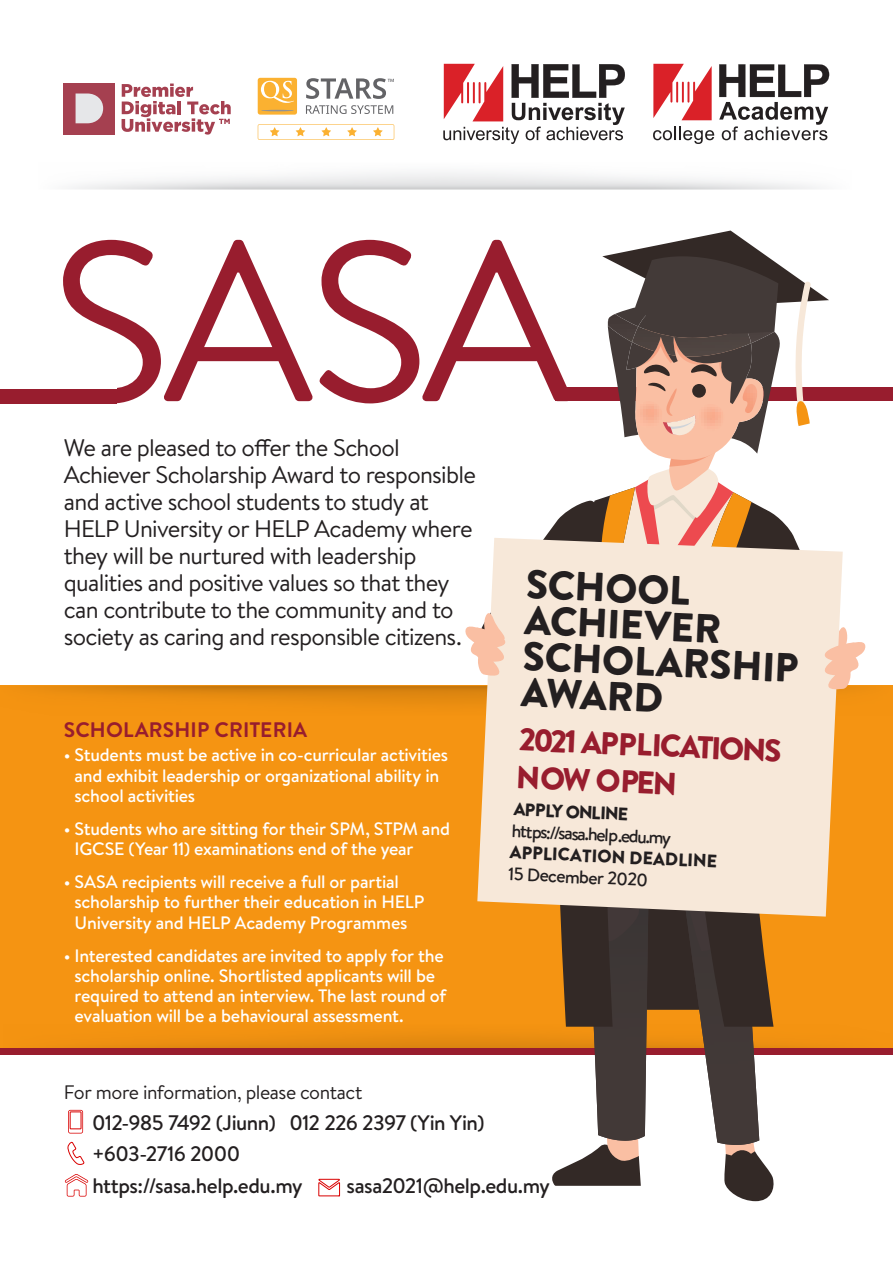
<style>
.page{position:relative;width:893px;height:1263px;background:#fff}
.page>*{position:absolute;margin:0;border:0;box-sizing:border-box;transform-origin:0 0}
.t1{font:227.25px "Brandon Text";color:#981d2e}
.t2{font:900 40.5px/36.2px "Brandon Text";color:#231f20}
.t3{font:900 31.5px/37.3px "Brandon Text";color:#981d2e}
.t4{font:24px/27px "Brandon Text";letter-spacing:-.03em;color:#231f20}
.t5{font:500 21px "Brandon Text";letter-spacing:-.025em;color:#231f20}
.t6{font:700 21px "Brandon Text";letter-spacing:.01em;color:#981d2e}
.t7{font:19.5px "Brandon Text";letter-spacing:-.025em;color:#231f20}
.t8{font:500 18px/20.2px "Brandon Text";letter-spacing:-.015em;color:#fff}
.t9{font:500 18px/21.8px "Brandon Text";color:#231f20}
.s1{font-weight:900}
</style>
<div class="page">
<div style="left:0;top:685px;width:893px;height:367px;background:#f59412"></div>
<img style="left:4px;top:1035px;width:886px;height:14px">
<svg style="left:443px;top:64px;width:182px;height:80px"></svg>
<svg style="left:653px;top:64px;width:176px;height:80px"></svg>
<div style="left:64px;top:83px;width:51px;height:51px;background:#a54050"></div>
<svg style="left:76px;top:94px;width:27px;height:29px"></svg>
<svg style="left:122px;top:84px;width:109px;height:51px"></svg>
<div style="left:258px;top:78px;width:39px;height:37px;background:#fbb131;border-radius:2px"></div>
<svg style="left:261px;top:81px;width:33px;height:22px"></svg>
<hr style="left:261px;top:110px;width:33px;height:1px;background:#919295;border-radius:50%">
<svg style="left:306px;top:105px;width:87px;height:9px"></svg>
<svg style="left:306px;top:78px;width:88px;height:21px"></svg>
<svg style="left:258px;top:124px;width:136px;height:16px"></svg>
<svg style="left:67px;top:1110px;width:18px;height:55px"></svg>
<svg style="left:64px;top:1174px;width:25px;height:23px"></svg>
<svg style="left:318px;top:1178px;width:23px;height:19px"></svg>
<div style="left:0;top:1049px;width:893px;height:6px;background:#981d2e"></div>
<div style="left:556px;top:387px;width:337px;height:14px;background:#981d2e"></div>
<div style="left:0;top:388px;width:116px;height:16px;background:#981d2e"></div>
<svg style="left:552px;top:1149px;width:89px;height:37px"></svg>
<svg style="left:584px;top:1035px;width:97px;height:114px"></svg>
<svg style="left:724px;top:1136px;width:50px;height:65px"></svg>
<img style="left:681px;top:1027px;width:78px;height:118px">
<img style="left:589px;top:1027px;width:61px;height:114px">
<svg style="left:464px;top:231px;width:402px;height:796px"></svg>
<p class="t1" style="left:50px;top:167px;width:524px">SASA</p>
<p class="t4" style="left:64px;top:434px;width:414px">We are pleased to offer the School Achiever Scholarship Award to responsible and active school students to study at HELP University or HELP Academy where they will be nurtured with leadership qualities and positive values so that they can contribute to the community and to society as caring and responsible citizens.</p>
<p class="t6" style="left:64px;top:715px;width:245px">SCHOLARSHIP CRITERIA</p>
<p class="t8" style="left:75px;top:745px;width:375px;text-indent:-11px">• Students must be active in co-curricular activities and exhibit leadership or organizational ability in school activities</p>
<p class="t8" style="left:75px;top:818px;width:377px;text-indent:-11px">• Students who are sitting for their SPM, STPM and<br>IGCSE (Year 11) examinations end of the year</p>
<p class="t8" style="left:75px;top:871px;width:351px;text-indent:-11px">• SASA recipients will receive a full or partial scholarship to further their education in HELP<br>University and HELP Academy Programmes</p>
<p class="t8" style="left:75px;top:945px;width:373px;text-indent:-11px">• Interested candidates are invited to apply for the scholarship online. Shortlisted applicants will be required to attend an interview. The last round of evaluation will be a behavioural assessment.</p>
<p class="t2" style="left:526px;top:566px;width:199px;rotate:2deg">SCHOOL<br>ACHIEVER</p>
<p class="t2" style="left:523px;top:639px;width:278px;line-height:35.4px;rotate:2deg">SCHOLARSHIP<br>AWARD</p>
<p class="t3" style="left:518px;top:721px;width:266px;rotate:2deg">2021 APPLICATIONS<br>NOW OPEN</p>
<p class="t9" style="left:511px;top:798px;width:210px;rotate:2deg"><span class="s1">APPLY ONLINE </span>https://sasa.help.edu.my<br><span class="s1">APPLICATION DEADLINE<br></span>15 December 2020</p>
<p class="t7" style="left:64px;top:1079px;width:300px">For more information, please contact</p>
<p class="t5" style="left:92px;top:1108px;width:394px">012-985 7492 (Jiunn) 012 226 2397 (Yin Yin)</p>
<p class="t5" style="left:92px;top:1140px;width:150px">+603-2716 2000</p>
<p class="t5" style="left:92px;top:1171px;width:212px">https://sasa.help.edu.my</p>
<p class="t5" style="left:347px;top:1171px;width:205px">sasa2021@help.edu.my</p>
</div>
